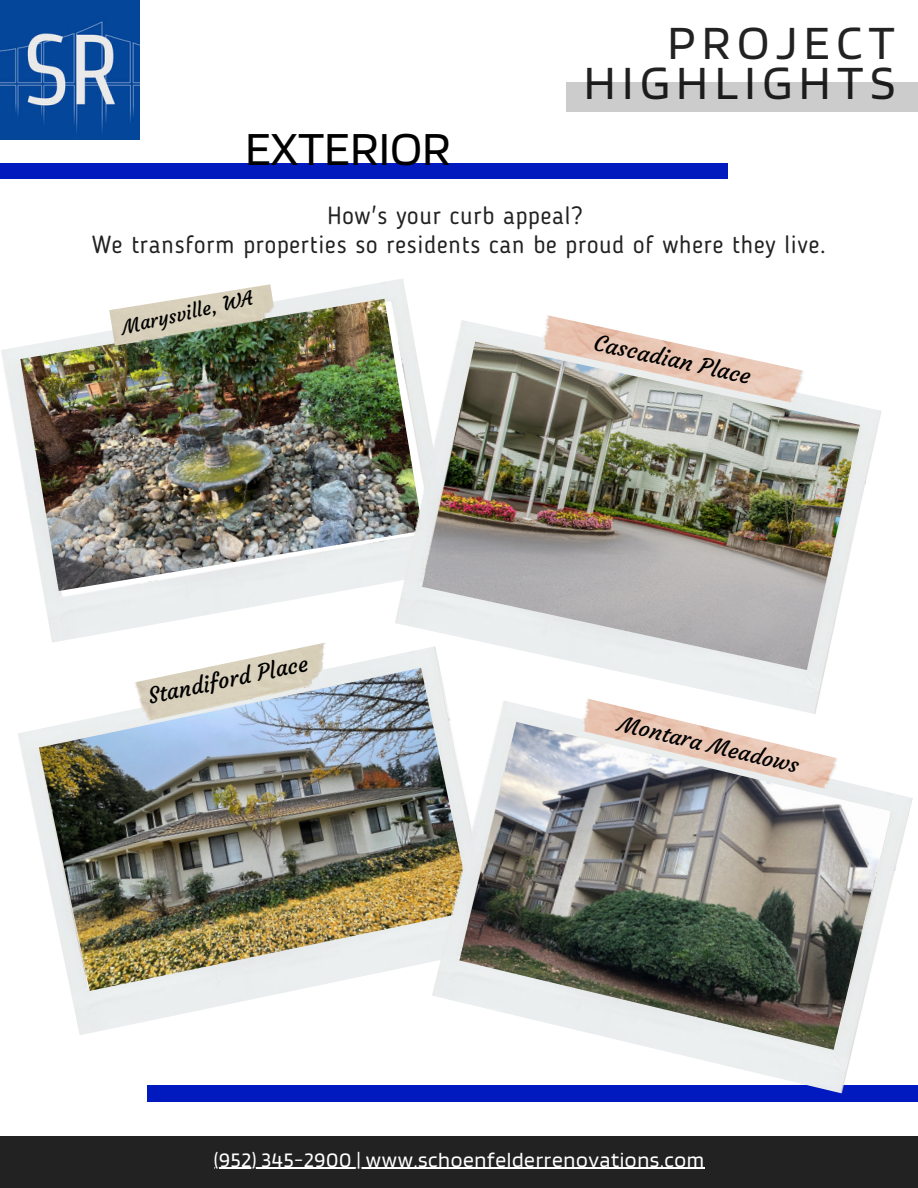
<style>
.page{position:relative;width:918px;height:1188px;background:#fff}
.page>*{position:absolute;margin:0;border:0;box-sizing:border-box;transform-origin:0 0}
.t1{font:49.8px/39.3px "Blinker";letter-spacing:.13em;color:#222;text-align:right}
.t2{font:49.5px "Blinker";color:#000}
.t3{font:24.6px/29.2px "Blogger Sans";letter-spacing:.03em;color:#222;text-align:center}
.t4{font:22.65px "Courgette";color:#000}
.t5{font:22.35px "Courgette";color:#000}
.t6{font:22.05px "Courgette";color:#000}
.t7{font:21.6px "Blinker";letter-spacing:.03em;color:#fff}
.t8{font:19.5px "Courgette";color:#000}
</style>
<div class="page">
<div style="left:0;top:1136px;width:918px;height:52px;background:#222"></div>
<img style="left:0;top:0;width:140px;height:140px">
<div style="left:566px;top:83px;width:352px;height:29px;background:#ccc"></div>
<div style="left:0;top:163px;width:727px;height:16px;background:#011bbe"></div>
<div style="left:147px;top:1086px;width:771px;height:16px;background:#011abf"></div>
<img style="left:20px;top:299px;width:391px;height:292px">
<img style="left:395px;top:320px;width:487px;height:378px">
<img style="left:422px;top:342px;width:438px;height:328px">
<img style="left:18px;top:646px;width:480px;height:389px">
<img style="left:39px;top:668px;width:433px;height:323px">
<img style="left:432px;top:700px;width:481px;height:394px">
<img style="left:459px;top:722px;width:432px;height:328px">
<img style="left:133px;top:642px;width:202px;height:80px">
<img style="left:109px;top:284px;width:167px;height:62px">
<img style="left:539px;top:315px;width:267px;height:89px">
<hr style="left:214px;top:1168px;width:491px;height:1px;background:#fff">
<img style="left:579px;top:698px;width:260px;height:92px">
<h2 class="t2" style="left:245px;top:123px;width:207px">EXTERIOR</h2>
<h1 class="t1" style="left:584px;top:24px;width:313px">PROJECT<br>HIGHLIGHTS</h1>
<p class="t3" style="left:92px;top:200px;width:735px">How's your curb appeal?<br>We transform properties so residents can be proud of where they live.</p>
<p class="t8" style="left:119px;top:316px;width:135px;rotate:-13deg">Marysville, WA</p>
<p class="t5" style="left:146px;top:683px;width:164px;rotate:-12deg">Standiford Place</p>
<p class="t4" style="left:597px;top:329px;width:161px;rotate:12deg">Cascadian Place</p>
<p class="t6" style="left:622px;top:710px;width:186px;rotate:13deg">Montara Meadows</p>
<p class="t7" style="left:214px;top:1148px;width:492px">(952) 345-2900 | www.schoenfelderrenovations.com</p>
</div>
